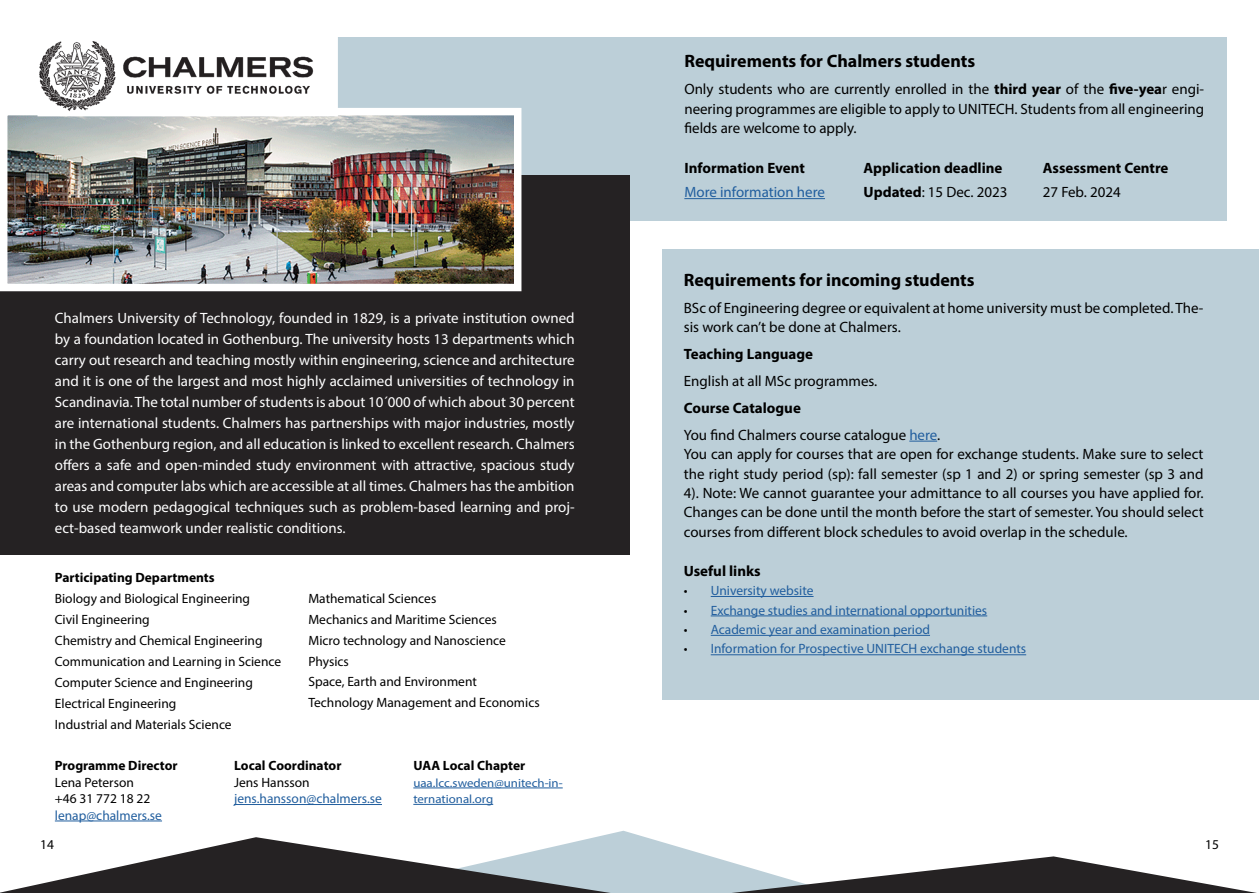
<style>
.page{position:relative;width:1259px;height:893px;background:#fff}
.page>*{position:absolute;margin:0;border:0;box-sizing:border-box;transform-origin:0 0}
.t1{font:700 18px "Myriad Pro";color:#000}
.t2{font:15px/21px "Myriad Pro";color:#fff;text-align:justify}
.t3{font:15px/19.5px "Myriad Pro";color:#000;text-align:justify}
.t4{font:700 15px/23.9px "Myriad Pro";color:#000}
.t5{font:15px "Myriad Pro";color:#215e9e}
.t6{font:13.5px/21px "Myriad Pro";color:#000}
.t7{font:13.5px "Myriad Pro";color:#215e9e}
.t8{font:700 13.5px "Myriad Pro";color:#000}
.t9{font:12px/16.5px "Myriad Pro";color:#215e9e;scale:1.08 1}
.s1{font-weight:700}
.s2{font-weight:400}
.s3{color:#215e9e}
.s4{color:#000}
</style>
<div class="page">
<div style="left:337px;top:37px;width:889px;height:184px;background:#bccfd8"></div>
<div style="left:0;top:175px;width:629px;height:380px;background:#252223"></div>
<img style="left:8px;top:116px;width:505px;height:167px">
<div style="left:0;top:108px;width:521px;height:183px;border:7px solid #fff"></div>
<img style="left:39px;top:41px;width:279px;height:71px">
<hr style="left:684px;top:198px;width:141px;height:1px;background:#215e9e">
<svg style="left:0;top:831px;width:1257px;height:62px"></svg>
<div style="left:662px;top:249px;width:597px;height:450px;background:#bccfd8"></div>
<svg style="left:909px;top:441px;width:28px;height:1px"></svg>
<hr style="left:711px;top:596px;width:102px;height:1px;background:#215e9e">
<hr style="left:711px;top:616px;width:276px;height:1px;background:#215e9e">
<hr style="left:711px;top:635px;width:219px;height:1px;background:#215e9e">
<hr style="left:711px;top:654px;width:315px;height:1px;background:#215e9e">
<hr style="left:55px;top:821px;width:107px;height:1px;background:#215e9e">
<hr style="left:234px;top:804px;width:148px;height:1px;background:#215e9e">
<hr style="left:413px;top:788px;width:150px;height:1px;background:#215e9e">
<hr style="left:413px;top:804px;width:80px;height:1px;background:#215e9e">
<p class="t2" style="left:55px;top:308px;width:521px">Chalmers University of Technology, founded in 1829, is a private institution owned by a foundation located in Gothenburg. The university hosts 13 departments which carry out research and teaching mostly within engineering, science and architecture and it is one of the largest and most highly acclaimed universities of technology in Scandinavia. The total number of students is about 10´000 of which about 30 percent are international students. Chalmers has partnerships with major industries, mostly in the Gothenburg region, and all education is linked to excellent research. Chalmers offers a safe and open-minded study environment with attractive, spacious study areas and computer labs which are accessible at all times. Chalmers has the ambition to use modern pedagogical techniques such as problem-based learning and proj&shy;ect-based teamwork under realistic conditions.</p>
<p class="t8" style="left:55px;top:569px;width:161px">Participating Departments</p>
<p class="t6" style="left:55px;top:588px;width:228px">Biology and Biological Engineering<br>Civil Engineering<br>Chemistry and Chemical Engineering<br>Communication and Learning in Science<br>Computer Science and Engineering<br>Electrical Engineering<br>Industrial and Materials Science</p>
<p class="t6" style="left:308px;top:587px;width:233px">Mathematical Sciences<br>Mechanics and Maritime Sciences<br>Micro technology and Nanoscience<br>Physics<br>Space, Earth and Environment<br>Technology Management and Economics</p>
<p class="t8" style="left:55px;top:757px;width:124px">Programme Director</p>
<p class="t6" style="left:55px;top:774px;width:97px;line-height:16.5px">Lena Peterson +46 31 772 18 22</p>
<p class="t7" style="left:55px;top:807px;width:109px">lenap@chalmers.se</p>
<p class="t8" style="left:234px;top:757px;width:109px">Local Coordinator</p>
<p class="t6" style="left:234px;top:771px;width:77px">Jens Hansson</p>
<p class="t7" style="left:234px;top:790px;width:149px">jens.hansson@chalmers.se</p>
<p class="t8" style="left:413px;top:757px;width:113px">UAA Local Chapter</p>
<p class="t9" style="left:413px;top:774px;width:140px">uaa.lcc.sweden@unitech-in&shy;ternational.org</p>
<p class="t1" style="left:684px;top:49px;width:292px">Requirements for Chalmers students</p>
<p class="t3" style="left:684px;top:79px;width:521px">Only students who are currently enrolled in the <span class="s1">third year</span> of the <span class="s1">five-yea</span>r engi&shy;neering programmes are eligible to apply to UNITECH. Students from all engineering fields are welcome to apply.</p>
<p class="t4" style="left:684px;top:156px;width:122px">Information Event</p>
<p class="t5" style="left:684px;top:183px;width:142px">More information here</p>
<p class="t4" style="left:863px;top:156px;width:145px">Application deadline<br>Updated<span class="s2">: 15 Dec. 2023</span></p>
<p class="t4" style="left:1042px;top:156px;width:127px">Assessment Centre</p>
<p class="t3" style="left:1042px;top:182px;width:79px">27 Feb. 2024</p>
<p class="t1" style="left:684px;top:268px;width:292px">Requirements for incoming students</p>
<p class="t3" style="left:684px;top:297px;width:521px">BSc of Engineering degree or equivalent at home university must be completed. The&shy;sis work can’t be done at Chalmers.</p>
<p class="t4" style="left:684px;top:341px;width:131px">Teaching Language</p>
<p class="t3" style="left:684px;top:371px;width:195px">English at all MSc programmes.</p>
<p class="t3" style="left:684px;top:394px;width:258px;line-height:26.8px"><span class="s1">Course Catalogue<br></span>You find Chalmers course catalogue <span class="s3">here</span>.</p>
<p class="t3" style="left:684px;top:444px;width:521px">You can apply for courses that are open for exchange students. Make sure to select the right study period (sp): fall semester (sp 1 and 2) or spring semester (sp 3 and 4). Note: We cannot guarantee your admittance to all courses you have applied for.<br>Changes can be done until the month before the start of semester. You should select courses from different block schedules to avoid overlap in the schedule.</p>
<p class="t4" style="left:684px;top:558px;width:78px">Useful links</p>
<p class="t7" style="left:684px;top:582px;width:131px"><span class="s4">•</span> University website</p>
<p class="t7" style="left:684px;top:602px;width:305px"><span class="s4">•</span> Exchange studies and international opportunities</p>
<p class="t7" style="left:684px;top:621px;width:248px"><span class="s4">•</span> Academic year and examination period</p>
<p class="t7" style="left:684px;top:641px;width:344px"><span class="s4">•</span> Information for Prospective UNITECH exchange students</p>
<p class="t6" style="left:40px;top:834px;width:15px">14</p>
<p class="t6" style="left:1205px;top:834px;width:15px">15</p>
</div>
